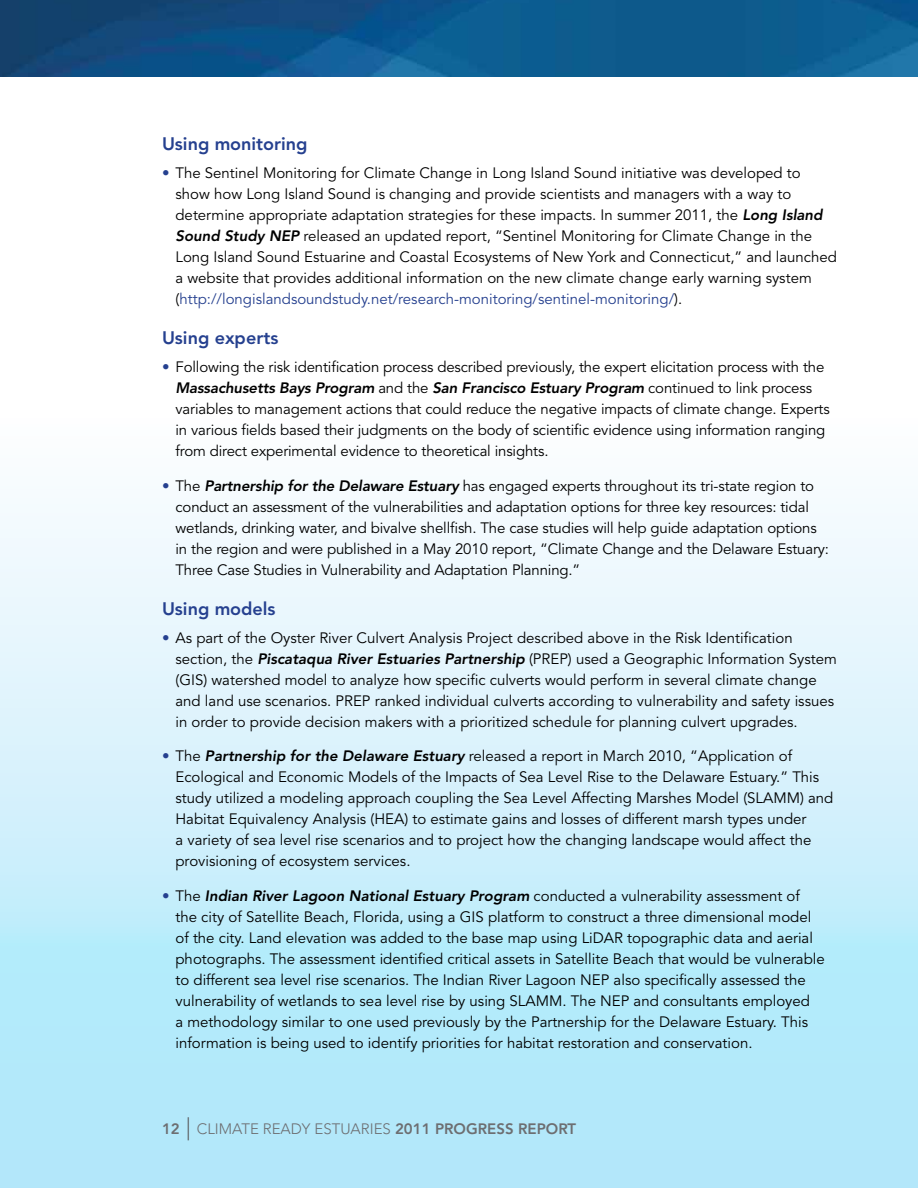
<style>
.page{position:relative;width:918px;height:1188px;background:#fff}
.page>*{position:absolute;margin:0;border:0;box-sizing:border-box;transform-origin:0 0}
.t1{font:800 18px "Avenir LT Std";color:#25408f}
.t2{font:15px/21px "Avenir LT Std";color:#000}
.t3{font:300 15px "Avenir LT Std";color:#6d6e71}
.s1{color:#25408f}
.s2{font-weight:800;font-style:italic}
.s3{font-weight:800}
</style>
<div class="page">
<div style="left:0;top:415px;width:918px;height:773px;background:linear-gradient(to bottom,#fffdfe,#a6e5fa)"></div>
<img style="left:0;top:0;width:918px;height:76px">
<svg style="left:188px;top:1117px;width:1px;height:23px"></svg>
<svg style="left:917px;top:415px;width:1px;height:773px"></svg>
<p class="t1" style="left:162px;top:133px;width:147px">Using monitoring</p>
<p class="t2" style="left:176px;top:163px;width:663px;text-indent:-14px"><span class="s1">•</span> The Sentinel Monitoring for Climate Change in Long Island Sound initiative was developed to show how Long Island Sound is changing and provide scientists and managers with a way to determine appropriate adaptation strategies for these impacts. In summer 2011, the <span class="s2">Long Island Sound Study NEP</span> released an updated report, “Sentinel Monitoring for Climate Change in the Long Island Sound Estuarine and Coastal Ecosystems of New York and Connecticut,” and launched a website that provides additional information on the new climate change early warning system (<span class="s1">http://longislandsoundstudy.net/research-monitoring/sentinel-monitoring/</span>).</p>
<p class="t1" style="left:162px;top:327px;width:118px">Using experts</p>
<p class="t2" style="left:176px;top:357px;width:656px;text-indent:-14px"><span class="s1">•</span> Following the risk identification process described previously, the expert elicitation process with the <span class="s2">Massachusetts Bays Program</span> and the <span class="s2">San Francisco Estuary Program</span> continued to link process variables to management actions that could reduce the negative impacts of climate change. Experts in various fields based their judgments on the body of scientific evidence using information ranging from direct experimental evidence to theoretical insights.</p>
<p class="t2" style="left:176px;top:475px;width:655px;text-indent:-14px"><span class="s1">•</span> The <span class="s2">Partnership for the Delaware Estuary</span> has engaged experts throughout its tri-state region to conduct an assessment of the vulnerabilities and adaptation options for three key resources: tidal wetlands, drinking water, and bivalve shellfish. The case studies will help guide adaptation options in the region and were published in a May 2010 report, “Climate Change and the Delaware Estuary:<br>Three Case Studies in Vulnerability and Adaptation Planning.”</p>
<p class="t1" style="left:162px;top:598px;width:115px">Using models</p>
<p class="t2" style="left:176px;top:628px;width:663px;text-indent:-14px"><span class="s1">•</span> As part of the Oyster River Culvert Analysis Project described above in the Risk Identification section, the <span class="s2">Piscataqua River Estuaries Partnership</span> (PREP) used a Geographic Information System (GIS) watershed model to analyze how specific culverts would perform in several climate change and land use scenarios. PREP ranked individual culverts according to vulnerability and safety issues in order to provide decision makers with a prioritized schedule for planning culvert upgrades.</p>
<p class="t2" style="left:176px;top:746px;width:659px;text-indent:-14px"><span class="s1">•</span> The <span class="s2">Partnership for the Delaware Estuary</span> released a report in March 2010, “Application of Ecological and Economic Models of the Impacts of Sea Level Rise to the Delaware Estuary.” This study utilized a modeling approach coupling the Sea Level Affecting Marshes Model (SLAMM) and Habitat Equivalency Analysis (HEA) to estimate gains and losses of different marsh types under<br>a variety of sea level rise scenarios and to project how the changing landscape would affect the provisioning of ecosystem services.</p>
<p class="t2" style="left:176px;top:886px;width:651px;text-indent:-14px"><span class="s1">•</span> The <span class="s2">Indian River Lagoon National Estuary Program</span> conducted a vulnerability assessment of the city of Satellite Beach, Florida, using a GIS platform to construct a three dimensional model of the city. Land elevation was added to the base map using LiDAR topographic data and aerial photographs. The assessment identified critical assets in Satellite Beach that would be vulnerable to different sea level rise scenarios. The Indian River Lagoon NEP also specifically assessed the vulnerability of wetlands to sea level rise by using SLAMM. The NEP and consultants employed<br>a methodology similar to one used previously by the Partnership for the Delaware Estuary. This information is being used to identify priorities for habitat restoration and conservation.</p>
<p class="t3" style="left:162px;top:1120px;width:416px"><span class="s3">12</span> CLIMATE READY ESTUARIES <span class="s3">2011 PROGRESS REPORT</span></p>
</div>
